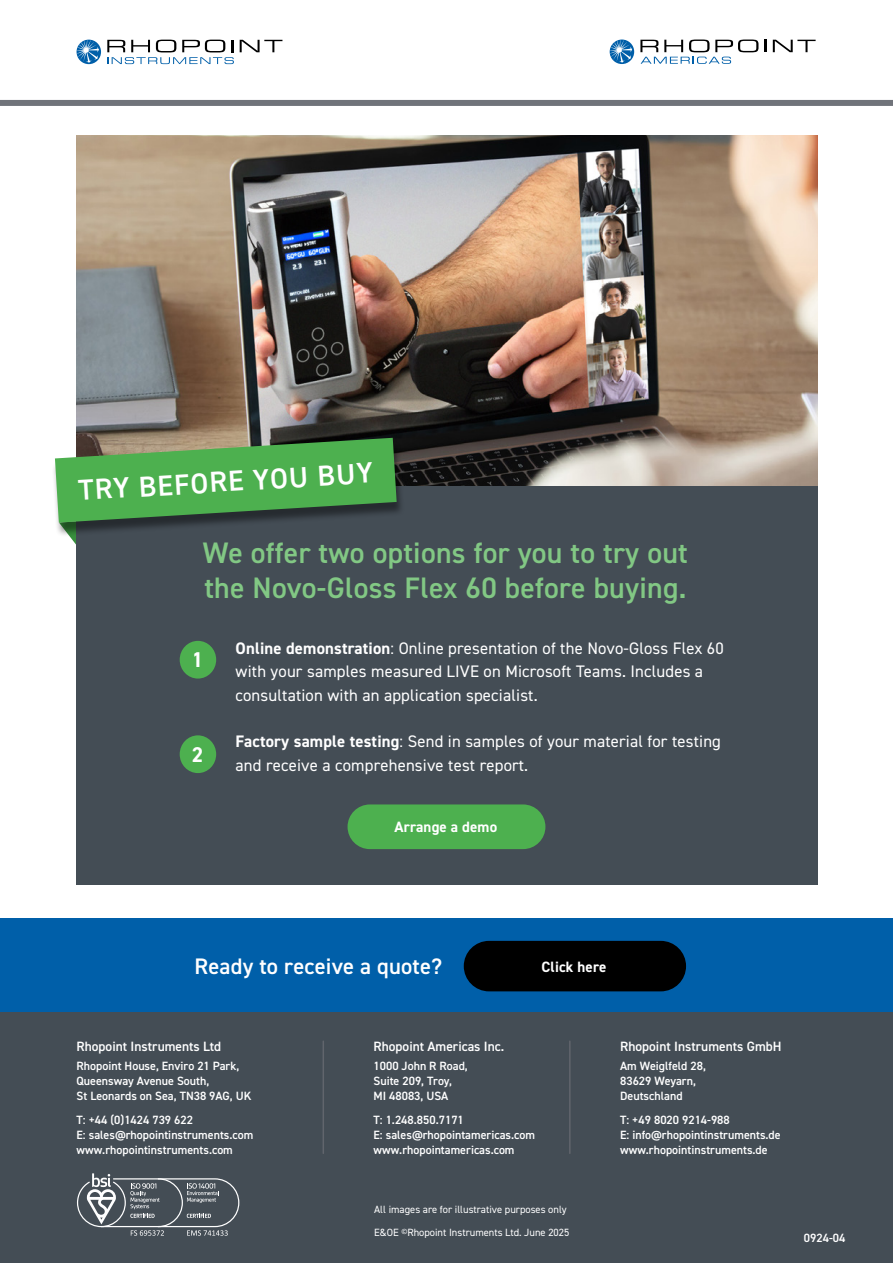
<style>
.page{position:relative;width:893px;height:1263px;background:#fff}
.page>*{position:absolute;margin:0;border:0;box-sizing:border-box;transform-origin:0 0}
.t1{font:600 29.7px/34.7px "DIN2014";letter-spacing:.01em;color:#82c884}
.t2{font:600 28.95px "DIN2014";color:#fff}
.t3{font:600 22.5px "DIN2014";letter-spacing:.01em;color:#fff}
.t4{font:700 21.45px "DIN2014";color:#fff}
.t5{font:16.65px/23.4px "DIN2014";letter-spacing:.01em;color:#fff}
.t6{font:700 15px "DIN2014";letter-spacing:.01em;color:#fff}
.t7{font:600 13.5px "DIN2014";color:#fff}
.t8{font:600 12px/15px "DIN2014";color:#fff}
.t9{font:10.5px "DIN2014";color:#fff}
.s1{font-weight:700}
</style>
<div class="page">
<div style="left:0;top:100px;width:893px;height:6px;background:#70737a"></div>
<svg style="left:240px;top:40px;width:42px;height:12px"></svg>
<svg style="left:107px;top:40px;width:127px;height:24px"></svg>
<svg style="left:77px;top:40px;width:24px;height:24px"></svg>
<svg style="left:77px;top:40px;width:22px;height:23px"></svg>
<svg style="left:764px;top:40px;width:2px;height:12px"></svg>
<svg style="left:773px;top:40px;width:43px;height:12px"></svg>
<svg style="left:610px;top:40px;width:24px;height:24px"></svg>
<svg style="left:610px;top:40px;width:22px;height:23px"></svg>
<svg style="left:640px;top:40px;width:118px;height:24px"></svg>
<img style="left:76px;top:135px;width:741px;height:351px">
<div style="left:76px;top:486px;width:741px;height:398px;background:#444d55"></div>
<div style="left:0;top:1011px;width:893px;height:252px;background:#444d55"></div>
<svg style="left:77px;top:1173px;width:162px;height:63px"></svg>
<hr style="left:323px;top:1041px;width:1px;height:112px;background:#61656c">
<hr style="left:569px;top:1041px;width:2px;height:112px;background:#61656c">
<div style="left:52px;top:441px;width:353px;height:97px;background:#000;opacity:.44"></div>
<svg style="left:55px;top:438px;width:342px;height:107px"></svg>
<div style="left:180px;top:641px;width:36px;height:37px;background:#4db04f;border-radius:50%"></div>
<div style="left:180px;top:735px;width:36px;height:38px;background:#4db04f;border-radius:50%"></div>
<div style="left:348px;top:804px;width:197px;height:45px;background:#4db04f;border-radius:22px"></div>
<div style="left:0;top:918px;width:893px;height:94px;background:#005fa9"></div>
<div style="left:464px;top:941px;width:222px;height:50px;background:#000;border-radius:25px"></div>
<h2 class="t2" style="left:78px;top:478px;width:297px;rotate:-4deg">TRY BEFORE YOU BUY</h2>
<h1 class="t1" style="left:203px;top:537px;width:486px">We offer two options for you to try out the Novo-Gloss Flex 60 before buying.</h1>
<h3 class="t4" style="left:192px;top:650px;width:13px">1</h3>
<h3 class="t4" style="left:192px;top:744px;width:13px">2</h3>
<h3 class="t5" style="left:236px;top:637px;width:490px"><span class="s1">Online demonstration</span>: Online presentation of the Novo-Gloss Flex 60 with your samples measured LIVE on Microsoft Teams. Includes a consultation with an application specialist.</h3>
<h3 class="t5" style="left:236px;top:730px;width:487px"><span class="s1">Factory sample testing</span>: Send in samples of your material for testing and receive a comprehensive test report.</h3>
<p class="t6" style="left:394px;top:820px;width:104px">Arrange a demo</p>
<h3 class="t3" style="left:195px;top:955px;width:249px">Ready to receive a quote?</h3>
<p class="t6" style="left:542px;top:960px;width:66px">Click here</p>
<p class="t7" style="left:77px;top:1040px;width:146px">Rhopoint Instruments Ltd</p>
<p class="t8" style="left:77px;top:1059px;width:176px">Rhopoint House, Enviro 21 Park,<br>Queensway Avenue South,<br>St Leonards on Sea, TN38 9AG, UK</p>
<p class="t8" style="left:77px;top:1112px;width:178px">T: +44 (0)1424 739 622<br>E: sales@rhopointinstruments.com www.rhopointinstruments.com</p>
<p class="t7" style="left:374px;top:1040px;width:132px">Rhopoint Americas Inc.</p>
<p class="t8" style="left:374px;top:1059px;width:96px">1000 John R Road,<br>Suite 209, Troy,<br>MI 48083, USA</p>
<p class="t8" style="left:374px;top:1112px;width:163px">T: 1.248.850.7171<br>E: sales@rhopointamericas.com www.rhopointamericas.com</p>
<p class="t7" style="left:620px;top:1040px;width:163px">Rhopoint Instruments GmbH</p>
<p class="t8" style="left:620px;top:1059px;width:87px">Am Weiglfeld 28,<br>83629 Weyarn,<br>Deutschland</p>
<p class="t8" style="left:620px;top:1112px;width:162px">T: +49 8020 9214-988<br>E: info@rhopointinstruments.de www.rhopointinstruments.de</p>
<p class="t9" style="left:374px;top:1204px;width:194px">All images are for illustrative purposes only</p>
<p class="t9" style="left:374px;top:1228px;width:197px">E&amp;OE <sup>©</sup>Rhopoint Instruments Ltd. June 2025</p>
<p class="t8" style="left:804px;top:1230px;width:43px">0924-04</p>
</div>
